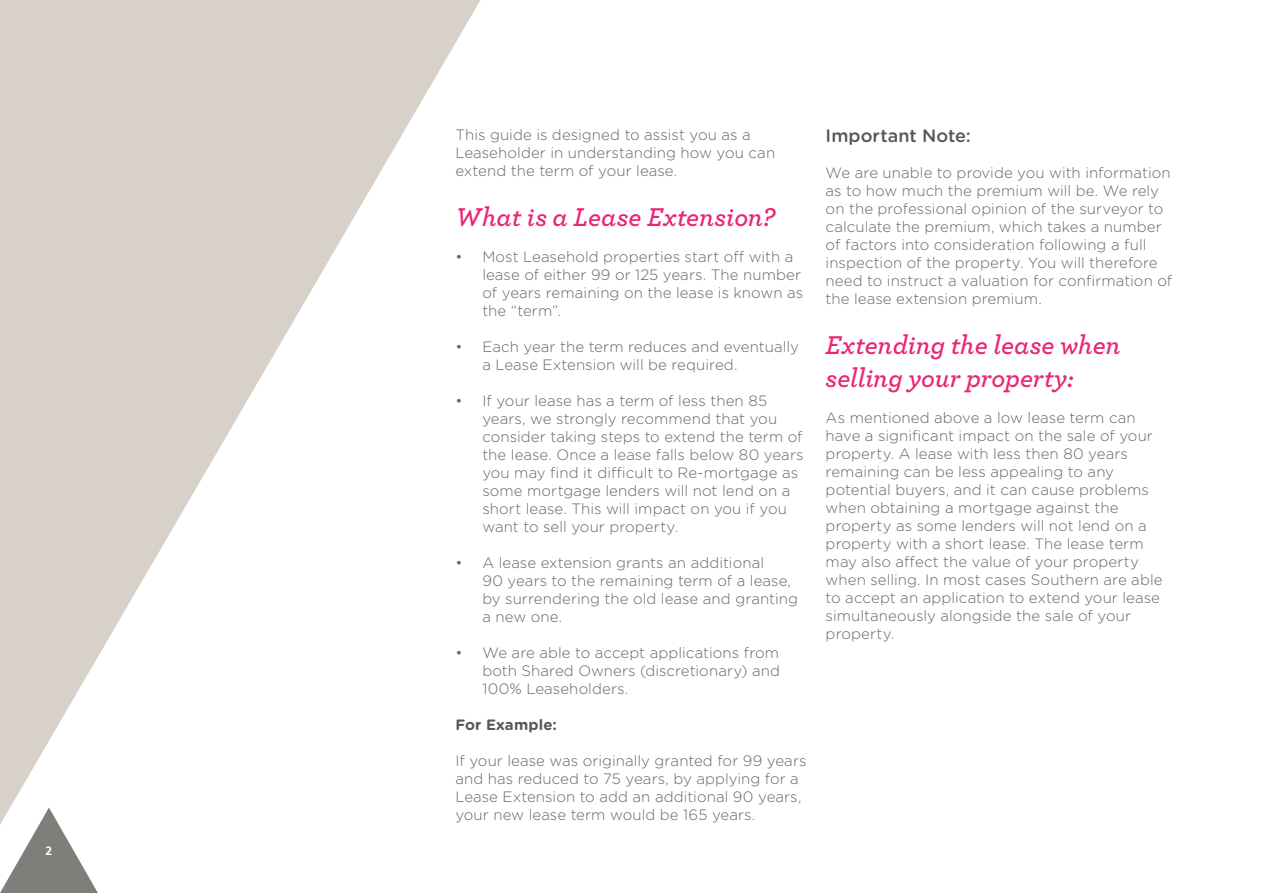
<style>
.page{position:relative;width:1263px;height:893px;background:#fff}
.page>*{position:absolute;margin:0;border:0;box-sizing:border-box;transform-origin:0 0}
.SHG_Bullet_points_2N{font:italic 600 27px/32.4px "Archer";letter-spacing:-.005em;color:#ea2575}
.SHG_Bullet_points_2N-2{font:500 18px "Gotham Rounded";letter-spacing:.005em;color:#55575a}
.SHG_Bullet_points_2N-3{font:300 15px/18px "Gotham Rounded";letter-spacing:.005em;color:#646669}
.SHG_Bullet_points_2N-4{font:700 15px "Gotham Rounded";letter-spacing:.01em;color:#55575a}
.t1{font:700 12px "Frutiger LT Std";color:#fff}
</style>
<div class="page">
<svg style="left:0;top:0;width:480px;height:807px;fill:#d7d1ca"></svg>
<svg style="left:0;top:807px;width:98px;height:86px"></svg>
<p class="t1" style="left:46px;top:843px;width:8px">2</p>
<p class="SHG_Bullet_points_2N-3" style="left:455px;top:125px;width:321px">This guide is designed to assist you as a<br>Leaseholder in understanding how you can</p>
<p class="SHG_Bullet_points_2N-3" style="left:455px;top:161px;width:224px">extend the term of your lease.</p>
<p class="SHG_Bullet_points_2N" style="left:455px;top:199px;width:321px">What is a Lease Extension?</p>
<p class="SHG_Bullet_points_2N-3" style="left:455px;top:247px;width:340px">• Most Leasehold properties start off with a</p>
<p class="SHG_Bullet_points_2N-3" style="left:482px;top:265px;width:322px">lease of either 99 or 125 years. The number of years remaining on the lease is known as the “term”.</p>
<p class="SHG_Bullet_points_2N-3" style="left:455px;top:337px;width:345px">• Each year the term reduces and eventually</p>
<p class="SHG_Bullet_points_2N-3" style="left:482px;top:355px;width:257px">a Lease Extension will be required.</p>
<p class="SHG_Bullet_points_2N-3" style="left:455px;top:391px;width:313px">• If your lease has a term of less then 85</p>
<p class="SHG_Bullet_points_2N-3" style="left:482px;top:409px;width:323px">years, we strongly recommend that you consider taking steps to extend the term of the lease. Once a lease falls below 80 years you may find it difficult to Re-mortgage as some mortgage lenders will not lend on a short lease. This will impact on you if you want to sell your property.</p>
<p class="SHG_Bullet_points_2N-3" style="left:455px;top:553px;width:310px">• A lease extension grants an additional</p>
<p class="SHG_Bullet_points_2N-3" style="left:482px;top:571px;width:317px">90 years to the remaining term of a lease, by surrendering the old lease and granting a new one.</p>
<p class="SHG_Bullet_points_2N-3" style="left:455px;top:643px;width:325px">• We are able to accept applications from</p>
<p class="SHG_Bullet_points_2N-3" style="left:482px;top:661px;width:299px">both Shared Owners (discretionary) and<br>100% Leaseholders.</p>
<p class="SHG_Bullet_points_2N-4" style="left:455px;top:714px;width:103px">For Example:</p>
<p class="SHG_Bullet_points_2N-3" style="left:455px;top:751px;width:353px">If your lease was originally granted for 99 years and has reduced to 75 years, by applying for a Lease Extension to add an additional 90 years, your new lease term would be 165 years.</p>
<p class="SHG_Bullet_points_2N-2" style="left:826px;top:123px;width:147px">Important Note:</p>
<p class="SHG_Bullet_points_2N-3" style="left:826px;top:163px;width:348px">We are unable to provide you with information as to how much the premium will be. We rely on the professional opinion of the surveyor to calculate the premium, which takes a number of factors into consideration following a full inspection of the property. You will therefore need to instruct a valuation for confirmation of the lease extension premium.</p>
<p class="SHG_Bullet_points_2N" style="left:826px;top:327px;width:296px">Extending the lease when selling your property:</p>
<p class="SHG_Bullet_points_2N-3" style="left:826px;top:408px;width:338px">As mentioned above a low lease term can have a significant impact on the sale of your property. A lease with less then 80 years remaining can be less appealing to any potential buyers, and it can cause problems when obtaining a mortgage against the property as some lenders will not lend on a property with a short lease. The lease term may also affect the value of your property when selling. In most cases Southern are able to accept an application to extend your lease simultaneously alongside the sale of your property.</p>
</div>
